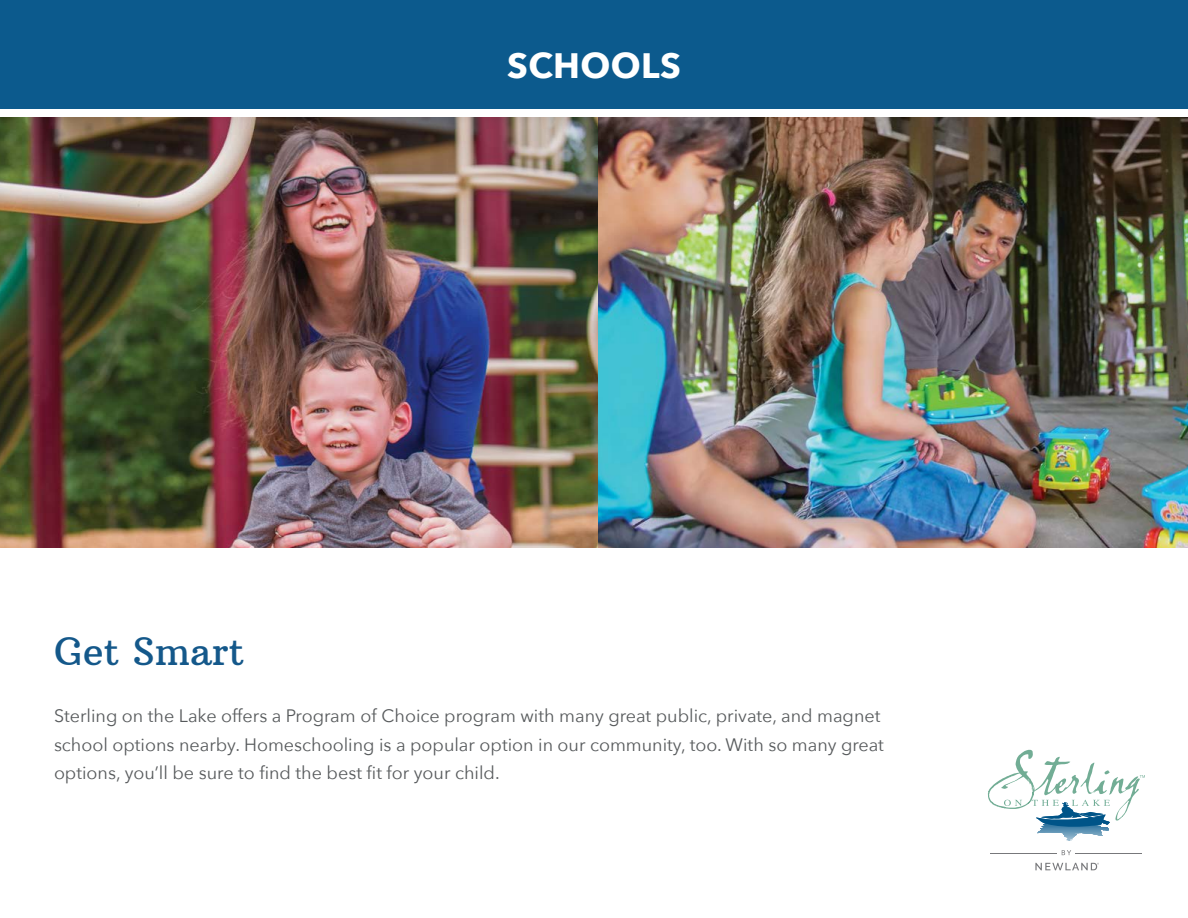
<style>
.page{position:relative;width:1188px;height:918px;background:#fff}
.page>*{position:absolute;margin:0;border:0;box-sizing:border-box;transform-origin:0 0}
.t1{font:38.4px "Arbutus Slab";color:#14588a}
.t2{font:700 35.25px "Avenir Next";letter-spacing:.01em;color:#fff}
.t3{font:18px/28.5px "Avenir Next";color:#575a5c}
</style>
<div class="page">
<div style="left:0;top:0;width:1188px;height:108px;background:#0c5a8d"></div>
<img style="left:0;top:117px;width:1188px;height:430px">
<hr style="left:1036px;top:838px;width:53px;height:3px;background:#9abcd0">
<hr style="left:1036px;top:838px;width:53px;height:1px;background:#94b8cd">
<hr style="left:1036px;top:837px;width:53px;height:1px;background:#8db3ca">
<hr style="left:1036px;top:836px;width:53px;height:1px;background:#83acc5">
<hr style="left:1036px;top:835px;width:53px;height:1px;background:#7ca8c2">
<hr style="left:1036px;top:834px;width:53px;height:1px;background:#74a2be">
<hr style="left:1036px;top:833px;width:53px;height:1px;background:#6d9ebb">
<hr style="left:1036px;top:832px;width:53px;height:1px;background:#6598b7">
<hr style="left:1036px;top:831px;width:53px;height:1px;background:#5d92b4">
<hr style="left:1036px;top:830px;width:53px;height:1px;background:#578fb1">
<hr style="left:1036px;top:829px;width:53px;height:1px;background:#5089ae">
<hr style="left:1036px;top:828px;width:53px;height:1px;background:#4985ab">
<hr style="left:990px;top:853px;width:67px;height:1px;background:#77787b">
<hr style="left:1075px;top:853px;width:67px;height:1px;background:#77787b">
<svg style="left:1062px;top:850px;width:9px;height:5px"></svg>
<svg style="left:1035px;top:863px;width:64px;height:7px"></svg>
<svg style="left:988px;top:750px;width:157px;height:78px"></svg>
<h1 class="t1" style="left:54px;top:628px;width:192px">Get Smart</h1>
<h2 class="t2" style="left:507px;top:35px;width:175px">SCHOOLS</h2>
<p class="t3" style="left:54px;top:701px;width:831px">Sterling on the Lake offers a Program of Choice program with many great public, private, and magnet school options nearby. Homeschooling is a popular option in our community, too. With so many great options, you’ll be sure to find the best fit for your child.</p>
</div>
